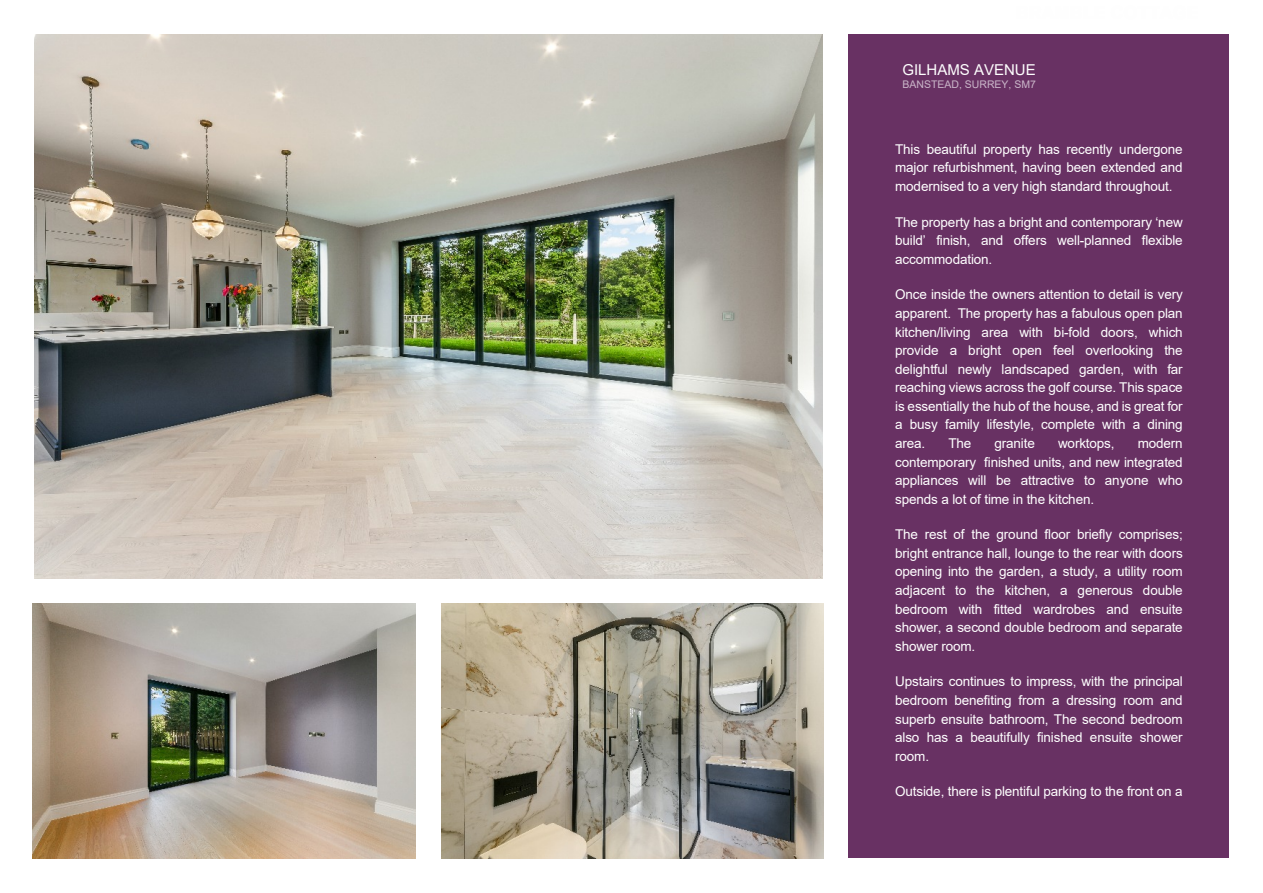
<style>
.page{position:relative;width:1263px;height:893px;background:#fff}
.page>*{position:absolute;margin:0;border:0;box-sizing:border-box;transform-origin:0 0}
.t1{font:15px "Arial";color:#fefefe}
.t2{font:13.5px/18.6px "Arial";letter-spacing:-.01em;color:#fff;text-align:justify}
.t3{font:10.5px "Arial";color:#cab6c9}
</style>
<div class="page">
<img style="left:34px;top:34px;width:788px;height:544px">
<img style="left:33px;top:604px;width:382px;height:255px">
<img style="left:441px;top:604px;width:382px;height:255px">
<div style="left:848px;top:35px;width:381px;height:823px;background:#683163"></div>
<p class="t1" style="left:902px;top:64px;width:135px">GILHAMS AVENUE</p>
<p class="t3" style="left:902px;top:80px;width:135px">BANSTEAD, SURREY, SM7</p>
<p class="t2" style="left:895px;top:141px;width:289px">This beautiful property has recently undergone major refurbishment, having been extended and modernised to a very high standard throughout.</p>
<p class="t2" style="left:895px;top:214px;width:289px">The property has a bright and contemporary ‘new build’ finish, and offers well-planned flexible accommodation.</p>
<p class="t2" style="left:895px;top:287px;width:289px">Once inside the owners attention to detail is very apparent. The property has a fabulous open plan kitchen/living area with bi-fold doors, which provide a bright open feel overlooking the delightful newly landscaped garden, with far reaching views across the golf course. This space is essentially the hub of the house, and is great for a busy family lifestyle, complete with a dining area.</p>
<p class="t2" style="left:895px;top:435px;width:289px;text-indent:243px">modern contemporary finished units, and new integrated appliances will be attractive to anyone who spends a lot of time in the kitchen.</p>
<p class="t2" style="left:895px;top:526px;width:289px">The rest of the ground floor briefly comprises; bright entrance hall, lounge to the rear with doors opening into the garden, a study, a utility room adjacent to the kitchen, a generous double bedroom with fitted wardrobes and ensuite shower, a second double bedroom and separate shower room.</p>
<p class="t2" style="left:895px;top:674px;width:289px">Upstairs continues to impress, with the principal bedroom benefiting from a dressing room and superb ensuite bathroom, The second bedroom also has a beautifully finished ensuite shower room.</p>
<p class="t2" style="left:895px;top:783px;width:289px">Outside, there is plentiful parking to the front on a</p>
<p class="t2" style="left:948px;top:435px;width:24px">The</p>
<p class="t2" style="left:994px;top:435px;width:42px">granite</p>
<p class="t2" style="left:1058px;top:435px;width:58px">worktops,</p>
</div>
